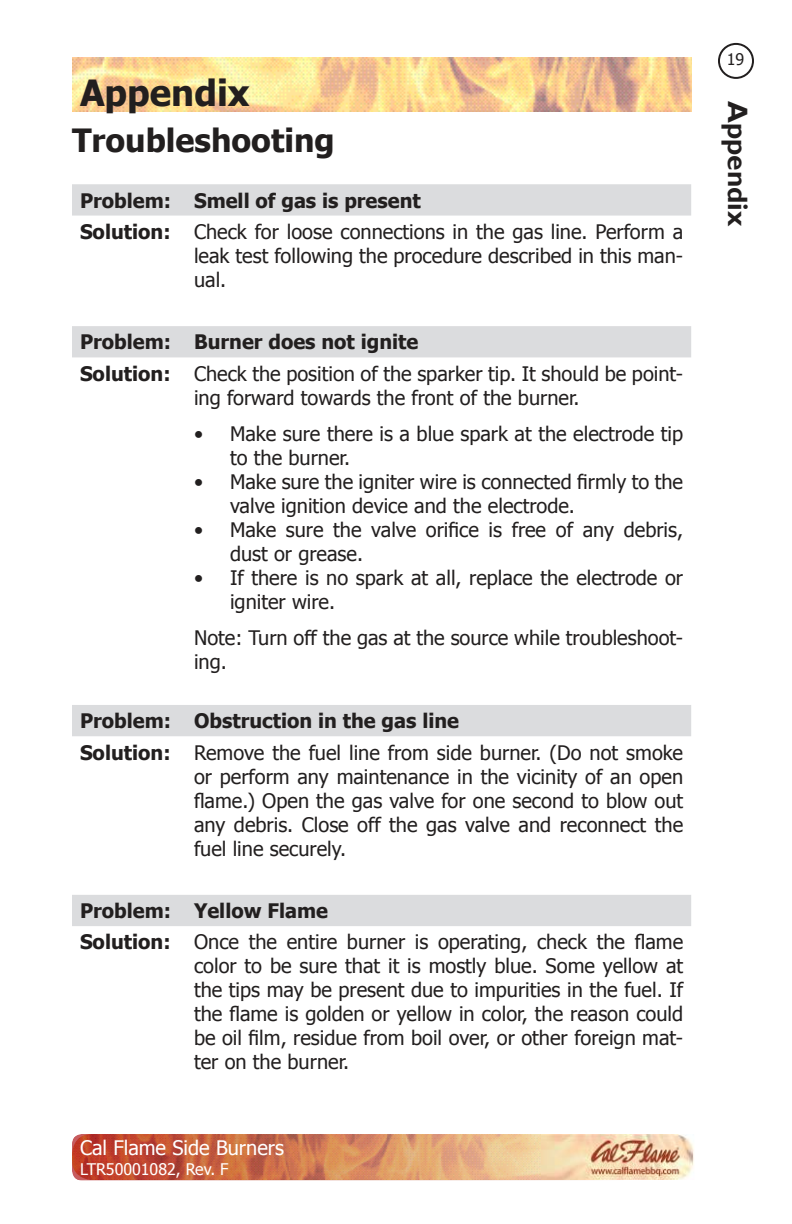
<style>
.page{position:relative;width:792px;height:1224px;background:#fff}
.page>*{position:absolute;margin:0;border:0;box-sizing:border-box;transform-origin:0 0}
.t1{font:700 36px "Tahoma";color:#221f1f}
.t2{font:700 32px "Tahoma";color:#221f1f}
.t3{font:700 28px "Gill Sans";color:#221f1f}
.t4{font:20px/24px "Tahoma";color:#221f1f}
.t5{font:20px "Tahoma";color:#fff}
.t6{font:16px "Tahoma";color:#fff}
.t7{font:16px "Tahoma";color:#221f1f}
.s1{font-weight:700}
</style>
<div class="page">
<div style="left:718px;top:43px;width:36px;height:36px;border:2px solid #221f1f;border-radius:50%"></div>
<img style="left:72px;top:1134px;width:484px;height:47px">
<img style="left:542px;top:1134px;width:152px;height:46px">
<svg style="left:72px;top:184px;width:619px;height:742px"></svg>
<img style="left:72px;top:57px;width:619px;height:54px">
<h1 class="t1" style="left:80px;top:78px;width:171px">Appendix</h1>
<h2 class="t2" style="left:72px;top:128px;width:264px">Troubleshooting</h2>
<p class="t4" style="left:80px;top:186px;width:605px;line-height:31.2px"><span class="s1">Problem: Smell of gas is present<br>Solution:</span> Check for loose connections in the gas line. Perform a</p>
<p class="t4" style="left:194px;top:245px;width:491px">leak test following the procedure described in this man&shy;ual.</p>
<p class="t4" style="left:80px;top:328px;width:605px;line-height:31.2px"><span class="s1">Problem: Burner does not ignite<br>Solution:</span> Check the position of the sparker tip. It should be point-</p>
<p class="t4" style="left:194px;top:387px;width:387px">ing forward towards the front of the burner.</p>
<p class="t4" style="left:230px;top:423px;width:455px;text-indent:-36px">• Make sure there is a blue spark at the electrode tip to the burner.</p>
<p class="t4" style="left:230px;top:471px;width:455px;text-indent:-36px">• Make sure the igniter wire is connected firmly to the valve ignition device and the electrode.</p>
<p class="t4" style="left:230px;top:519px;width:455px;text-indent:-36px">• Make sure the valve orifice is free of any debris, dust or grease.</p>
<p class="t4" style="left:230px;top:567px;width:455px;text-indent:-36px">• If there is no spark at all, replace the electrode or igniter wire.</p>
<p class="t4" style="left:194px;top:627px;width:491px">Note: Turn off the gas at the source while troubleshoot&shy;ing.</p>
<p class="t4" style="left:80px;top:707px;width:605px;line-height:31.2px"><span class="s1">Problem: Obstruction in the gas line<br>Solution:</span> Remove the fuel line from side burner. (Do not smoke</p>
<p class="t4" style="left:194px;top:766px;width:491px;text-align:justify">or perform any maintenance in the vicinity of an open flame.) Open the gas valve for one second to blow out any debris. Close off the gas valve and reconnect the fuel line securely.</p>
<p class="t4" style="left:80px;top:894px;width:605px;line-height:31.2px"><span class="s1">Problem: Yellow Flame<br>Solution:</span> Once the entire burner is operating, check the flame</p>
<p class="t4" style="left:194px;top:956px;width:491px;text-align:justify">color to be sure that it is mostly blue. Some yellow at the tips may be present due to impurities in the fuel. If the flame is golden or yellow in color, the reason could be oil film, residue from boil over, or other foreign mat&shy;ter on the burner.</p>
<p class="t5" style="left:80px;top:1140px;width:205px">Cal Flame Side Burners</p>
<p class="t6" style="left:80px;top:1163px;width:150px">LTR50001082, Rev. F</p>
<p class="t7" style="left:727px;top:53px;width:19px">19</p>
<h3 class="t3" style="left:749px;top:101px;width:127px;rotate:90deg">Appendix</h3>
</div>
